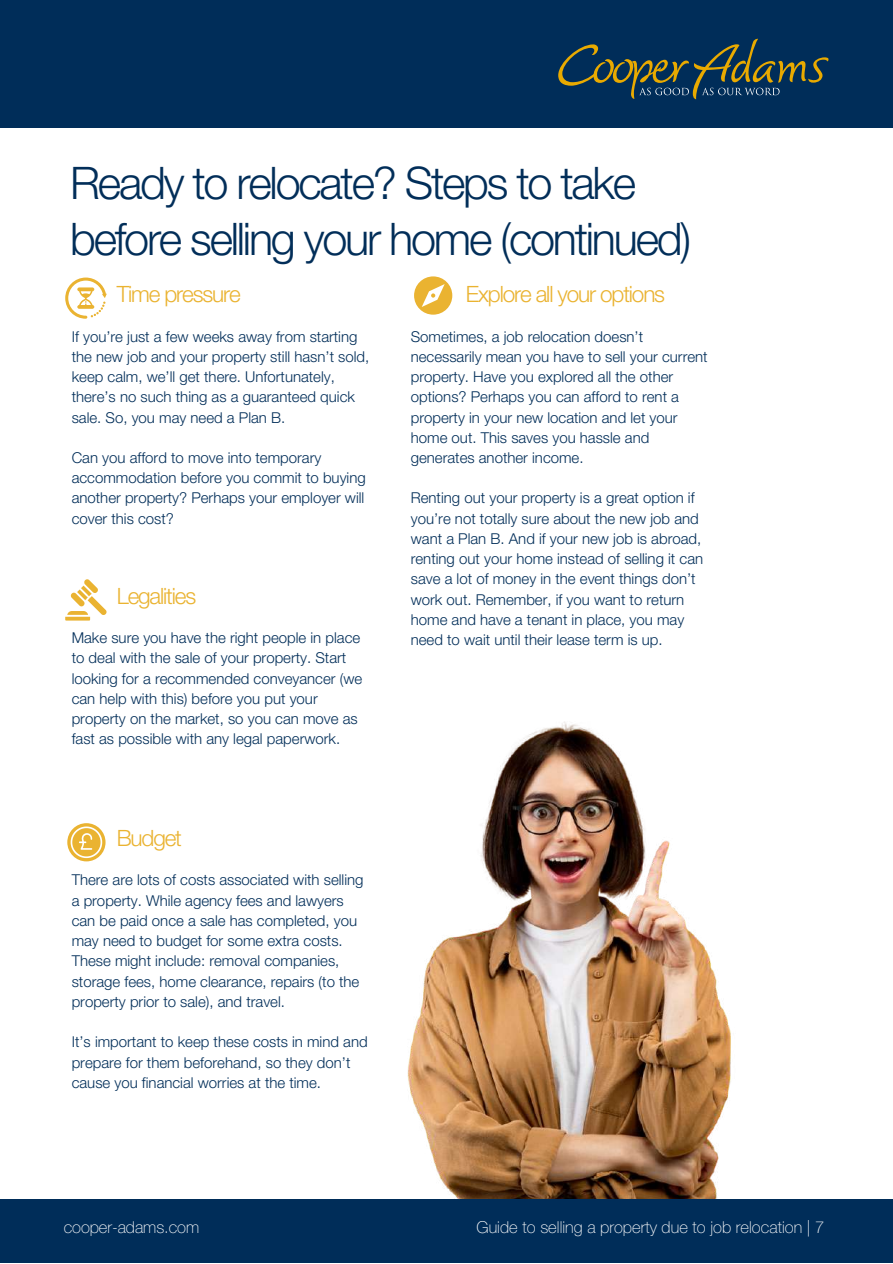
<style>
.page{position:relative;width:893px;height:1264px;background:#fff}
.page>*{position:absolute;margin:0;border:0;box-sizing:border-box;transform-origin:0 0}
.t1{font:300 45px/56.2px "Helvetica Neue LT Std";letter-spacing:-.05em;color:#022e59}
.t2{font:300 22.5px "Helvetica Neue LT Std";letter-spacing:-.05em;color:#eab331}
.t3{font:100 16.5px "Helvetica Neue LT Std";color:#fff}
.t4{font:300 15px/20.2px "Helvetica Neue LT Std";color:#022e59}
</style>
<div class="page">
<img style="left:407px;top:721px;width:324px;height:477px">
<svg style="left:65px;top:277px;width:42px;height:42px"></svg>
<svg style="left:414px;top:276px;width:38px;height:39px"></svg>
<svg style="left:65px;top:579px;width:41px;height:41px"></svg>
<svg style="left:67px;top:823px;width:38px;height:38px"></svg>
<div style="left:0;top:0;width:892px;height:127px;background:#002d59"></div>
<svg style="left:558px;top:39px;width:271px;height:60px"></svg>
<div style="left:0;top:1198px;width:892px;height:64px;background:#002d59"></div>
<h1 class="t1" style="left:70px;top:161px;width:622px">Ready to relocate? Steps to take before selling your home (continued)</h1>
<h2 class="t2" style="left:117px;top:286px;width:125px">Time pressure</h2>
<h2 class="t2" style="left:466px;top:286px;width:201px">Explore all your options</h2>
<p class="t4" style="left:72px;top:328px;width:299px">If you’re just a few weeks away from starting the new job and your property still hasn’t sold, keep calm, we’ll get there. Unfortunately, there’s no such thing as a guaranteed quick sale. So, you may need a Plan B.</p>
<p class="t4" style="left:72px;top:449px;width:295px">Can you afford to move into temporary accommodation before you commit to buying another property? Perhaps your employer will cover this cost?</p>
<h2 class="t2" style="left:117px;top:587px;width:81px">Legalities</h2>
<p class="t4" style="left:72px;top:630px;width:292px">Make sure you have the right people in place to deal with the sale of your property. Start looking for a recommended conveyancer (we can help with this) before you put your property on the market, so you can move as fast as possible with any legal paperwork.</p>
<h2 class="t2" style="left:117px;top:829px;width:67px">Budget</h2>
<p class="t4" style="left:72px;top:872px;width:293px">There are lots of costs associated with selling a property. While agency fees and lawyers can be paid once a sale has completed, you may need to budget for some extra costs.<br>These might include: removal companies, storage fees, home clearance, repairs (to the property prior to sale), and travel.</p>
<p class="t4" style="left:72px;top:1033px;width:297px">It’s important to keep these costs in mind and prepare for them beforehand, so they don’t cause you financial worries at the time.</p>
<p class="t4" style="left:411px;top:328px;width:298px">Sometimes, a job relocation doesn’t necessarily mean you have to sell your current property. Have you explored all the other options? Perhaps you can afford to rent a property in your new location and let your home out. This saves you hassle and generates another income.</p>
<p class="t4" style="left:411px;top:490px;width:294px">Renting out your property is a great option if you’re not totally sure about the new job and want a Plan B. And if your new job is abroad, renting out your home instead of selling it can save a lot of money in the event things don’t work out. Remember, if you want to return home and have a tenant in place, you may need to wait until their lease term is up.</p>
<p class="t3" style="left:64px;top:1220px;width:137px">cooper-adams.com</p>
<p class="t3" style="left:476px;top:1220px;width:349px">Guide to selling a property due to job relocation | 7</p>
</div>
